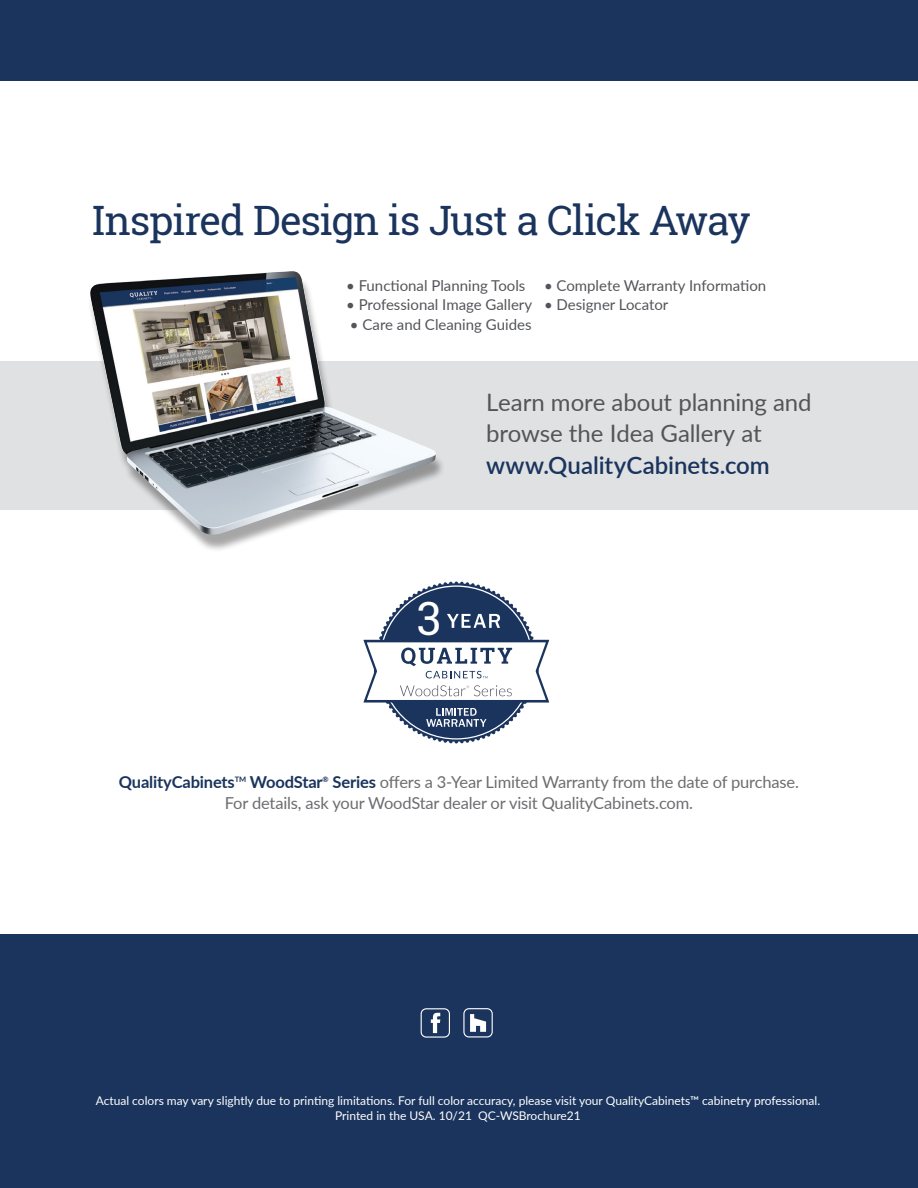
<style>
.page{position:relative;width:918px;height:1188px;background:#fff}
.page>*{position:absolute;margin:0;border:0;box-sizing:border-box;transform-origin:0 0}
.t1{font:45.9px "Roboto Slab";color:#fff}
.t2{font:40.5px "Roboto Slab";letter-spacing:-.035em;color:#1a345d}
.t3{font:24px/31.5px "Lato";letter-spacing:-.005em;color:#54555a}
.t4{font:600 24px "Lato";color:#1a345d}
.t5{font:16.5px/21px "Lato";letter-spacing:-.01em;color:#6c6d70;text-align:center}
.t6{font:15px "Lato";color:#54555a}
.t7{font:12px "Lato";color:#fff}
.s1{font-weight:700;color:#1a345d}
</style>
<div class="page">
<div style="left:0;top:935px;width:918px;height:253px;background:#1a345d"></div>
<div style="left:0;top:361px;width:918px;height:149px;background:#dfe1e2"></div>
<svg style="left:363px;top:582px;width:186px;height:162px"></svg>
<div style="left:87px;top:276px;width:359px;height:277px;background:#231f20;opacity:.4"></div>
<img style="left:89px;top:271px;width:347px;height:266px">
<div style="left:0;top:0;width:918px;height:81px;background:#1a345d"></div>
<svg style="left:421px;top:1008px;width:29px;height:30px"></svg>
<svg style="left:463px;top:1008px;width:30px;height:30px"></svg>
<p class="t2" style="left:92px;top:192px;width:660px">Inspired Design is Just a Click Away</p>
<p class="t6" style="left:346px;top:275px;width:181px">• Functional Planning Tools</p>
<p class="t6" style="left:346px;top:294px;width:187px">• Professional Image Gallery</p>
<p class="t6" style="left:350px;top:314px;width:183px">• Care and Cleaning Guides</p>
<p class="t6" style="left:544px;top:275px;width:224px">• Complete Warranty Information</p>
<p class="t6" style="left:544px;top:294px;width:126px">• Designer Locator</p>
<p class="t3" style="left:486px;top:385px;width:327px">Learn more about planning and browse the Idea Gallery at</p>
<p class="t4" style="left:486px;top:448px;width:285px">www.QualityCabinets.com</p>
<p class="t1" style="left:417px;top:587px;width:26px">3</p>
<p class="t5" style="left:119px;top:771px;width:682px"><span class="s1">QualityCabinets</span><sup>TM</sup> <span class="s1">WoodStar</span><sup>®</sup> <span class="s1">Series</span> offers a 3-Year Limited Warranty from the date of purchase.<br>For details, ask your WoodStar dealer or visit QualityCabinets.com.</p>
<p class="t7" style="left:96px;top:1092px;width:726px">Actual colors may vary slightly due to printing limitations. For full color accuracy, please visit your QualityCabinets™ cabinetry professional.</p>
<p class="t7" style="left:335px;top:1107px;width:247px">Printed in the USA. 10/21 QC-WSBrochure21</p>
</div>
